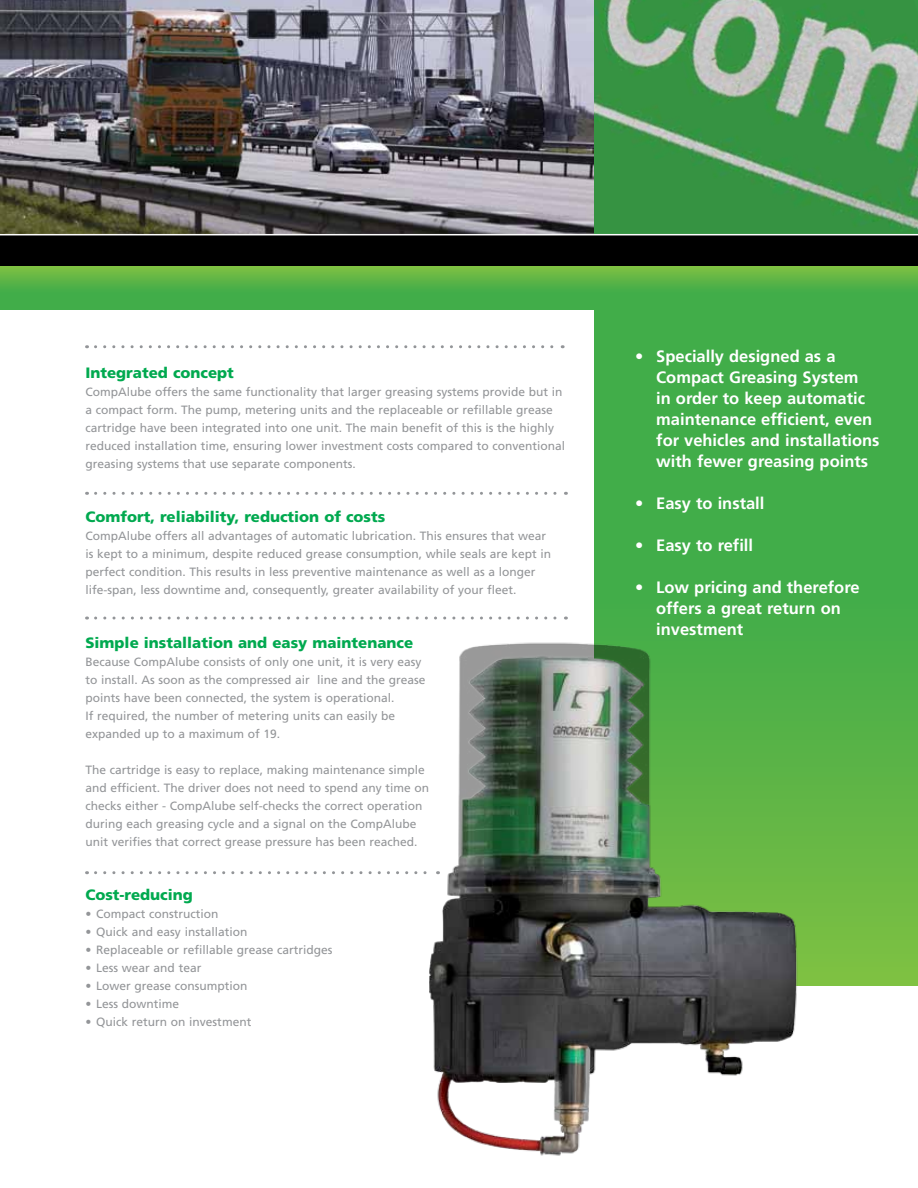
<style>
.page{position:relative;width:918px;height:1188px;background:#fff}
.page>*{position:absolute;margin:0;border:0;box-sizing:border-box;transform-origin:0 0}
.t1{font:700 16.5px/21px "Frutiger";color:#fff}
.t2{font:900 15px "Frutiger";color:#00a94f}
.t3{font:12px/18px "Frutiger";color:#939598}
</style>
<div class="page">
<img style="left:0;top:0;width:918px;height:234px">
<div style="left:595px;top:304px;width:323px;height:681px;background:linear-gradient(to bottom,#31a84b,#73bc44)"></div>
<svg style="left:96px;top:345px;width:467px;height:3px"></svg>
<svg style="left:96px;top:492px;width:470px;height:3px"></svg>
<svg style="left:96px;top:617px;width:470px;height:3px"></svg>
<svg style="left:96px;top:871px;width:321px;height:3px"></svg>
<div style="left:0;top:235px;width:918px;height:32px;background:#000"></div>
<div style="left:0;top:267px;width:918px;height:42px;background:linear-gradient(to bottom,#73bc44,#35a94a)"></div>
<img style="left:417px;top:635px;width:456px;height:521px">
<p class="t2" style="left:85px;top:364px;width:150px">Integrated concept</p>
<p class="t3" style="left:85px;top:383px;width:481px">CompAlube offers the same functionality that larger greasing systems provide but in a compact form. The pump, metering units and the replaceable or refillable grease cartridge have been integrated into one unit. The main benefit of this is the highly reduced installation time, ensuring lower investment costs compared to conventional greasing systems that use separate components.</p>
<p class="t2" style="left:85px;top:508px;width:301px">Comfort, reliability, reduction of costs</p>
<p class="t3" style="left:85px;top:527px;width:467px">CompAlube offers all advantages of automatic lubrication. This ensures that wear is kept to a minimum, despite reduced grease consumption, while seals are kept in perfect condition. This results in less preventive maintenance as well as a longer life-span, less downtime and, consequently, greater availability of your fleet.</p>
<p class="t2" style="left:85px;top:634px;width:329px">Simple installation and easy maintenance</p>
<p class="t3" style="left:85px;top:653px;width:342px">Because CompAlube consists of only one unit, it is very easy to install. As soon as the compressed air line and the grease points have been connected, the system is operational.<br>If required, the number of metering units can easily be expanded up to a maximum of 19.</p>
<p class="t3" style="left:85px;top:761px;width:345px">The cartridge is easy to replace, making maintenance simple and efficient. The driver does not need to spend any time on checks either - CompAlube self-checks the correct operation during each greasing cycle and a signal on the CompAlube unit verifies that correct grease pressure has been reached.</p>
<p class="t2" style="left:85px;top:886px;width:109px">Cost-reducing</p>
<p class="t3" style="left:85px;top:905px;width:135px">• Compact construction</p>
<p class="t3" style="left:85px;top:923px;width:163px">• Quick and easy installation</p>
<p class="t3" style="left:85px;top:941px;width:248px">• Replaceable or refillable grease cartridges</p>
<p class="t3" style="left:85px;top:959px;width:117px">• Less wear and tear</p>
<p class="t3" style="left:85px;top:977px;width:164px">• Lower grease consumption</p>
<p class="t3" style="left:85px;top:995px;width:95px">• Less downtime</p>
<p class="t3" style="left:85px;top:1013px;width:167px">• Quick return on investment</p>
<h1 class="t1" style="left:656px;top:346px;width:225px;text-indent:-21px">• Specially designed as a<br>Compact Greasing System<br>in order to keep automatic maintenance efficient, even for vehicles and installations with fewer greasing points</h1>
<h1 class="t1" style="left:635px;top:493px;width:131px">• Easy to install</h1>
<h1 class="t1" style="left:635px;top:535px;width:119px">• Easy to refill</h1>
<h1 class="t1" style="left:656px;top:577px;width:205px;text-indent:-21px">• Low pricing and therefore offers a great return on investment</h1>
</div>
